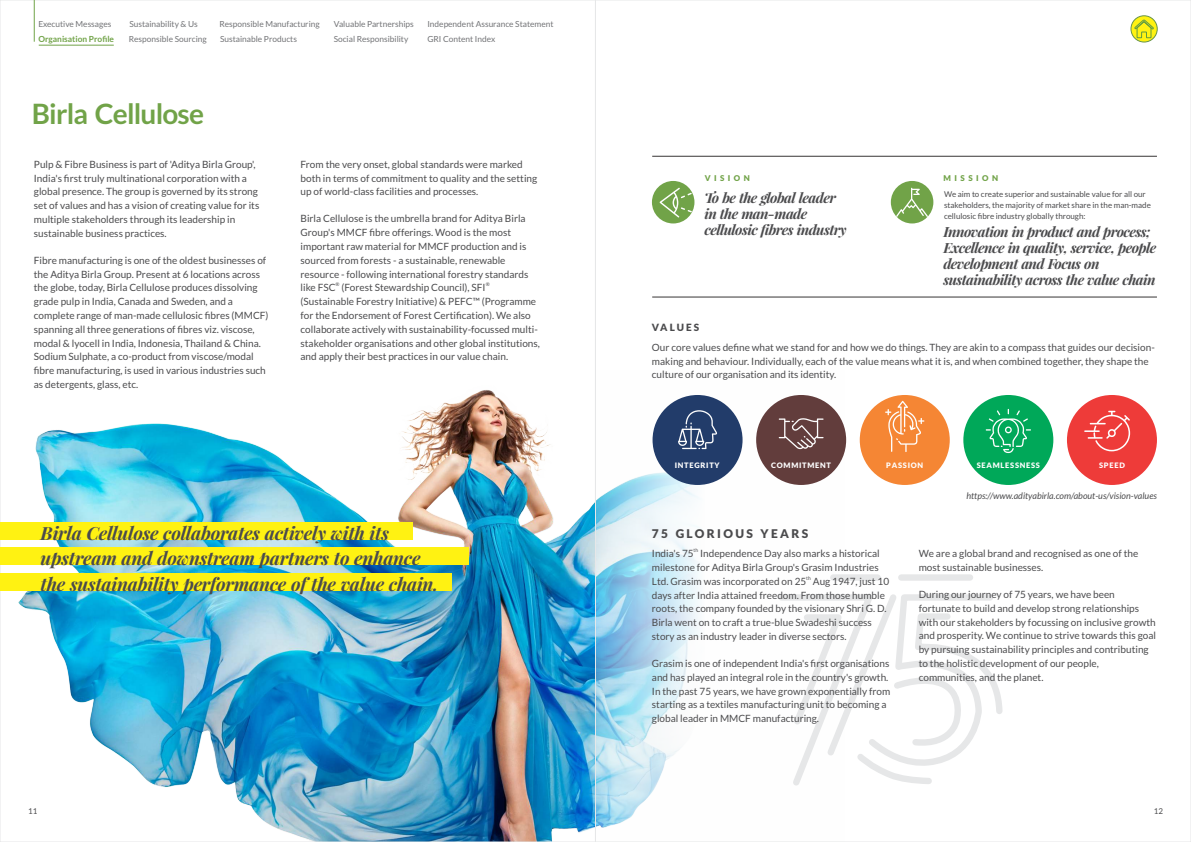
<style>
.page{position:relative;width:1191px;height:842px;background:#fff}
.page>*{position:absolute;margin:0;border:0;box-sizing:border-box;transform-origin:0 0}
.t1{font:700 28px "Lato";letter-spacing:-.03em;color:#71a348}
.t2{font:italic 700 18.1px/25.8px "Playfair Display";letter-spacing:-.015em;color:#4b4b4d}
.t3{font:italic 700 14px/16px "Playfair Display";letter-spacing:-.04em;color:#4b4b4d}
.t4{font:900 12px "Lato";letter-spacing:.2em;color:#4b4b4d}
.t5{font:10px/13.8px "Lato";color:#4b4b4d}
.t6{font:900 10px "Lato";letter-spacing:.2em;color:#4b4b4d}
.t7{font:italic 9px "Lato";color:#4b4b4d}
.t8{font:8.4px/14.5px "Lato";color:#727376}
.t9{font:700 8.4px "Lato";color:#71a348}
.t10{font:8px/11px "Lato";color:#4b4b4d}
.t11{font:900 8px "Lato";letter-spacing:.43em;color:#71a348}
.t12{font:900 7.5px "Lato";letter-spacing:.095em;color:#fefefe}
.t13{font:5px "Lato";color:#4b4b4d}
</style>
<div class="page">
<img style="left:18px;top:390px;width:575px;height:450px">
<svg style="left:597px;top:395px;width:247px;height:433px"></svg>
<div style="left:833px;top:574px;width:44px;height:7px;background:#e6e7e8"></div>
<div style="left:901px;top:574px;width:69px;height:7px;background:#e6e7e8"></div>
<svg style="left:775px;top:589px;width:228px;height:202px"></svg>
<div style="left:652px;top:181px;width:42px;height:42px;background:#71a348;border-radius:50%"></div>
<svg style="left:659px;top:188px;width:35px;height:30px"></svg>
<div style="left:891px;top:181px;width:42px;height:42px;background:#71a348;border-radius:50%"></div>
<svg style="left:892px;top:188px;width:39px;height:34px"></svg>
<div style="left:0;top:522px;width:412px;height:18px;background:#fff212"></div>
<div style="left:0;top:547px;width:468px;height:18px;background:#fff212"></div>
<div style="left:0;top:573px;width:451px;height:18px;background:#fff212"></div>
<hr style="left:652px;top:156px;width:505px;height:1px;background:#373435">
<hr style="left:652px;top:297px;width:505px;height:1px;background:#373435">
<div style="left:652px;top:395px;width:90px;height:90px;background:#223c6a;border-radius:50%"></div>
<svg style="left:678px;top:410px;width:39px;height:39px"></svg>
<div style="left:756px;top:395px;width:90px;height:90px;background:#623d3c;border-radius:50%"></div>
<svg style="left:778px;top:418px;width:45px;height:31px"></svg>
<div style="left:859px;top:395px;width:90px;height:90px;background:#f58634;border-radius:50%"></div>
<svg style="left:885px;top:401px;width:39px;height:51px"></svg>
<div style="left:963px;top:395px;width:90px;height:90px;background:#00a859;border-radius:50%"></div>
<svg style="left:985px;top:409px;width:46px;height:44px"></svg>
<div style="left:1067px;top:395px;width:90px;height:90px;background:#ee3b39;border-radius:50%"></div>
<svg style="left:1084px;top:411px;width:46px;height:40px"></svg>
<svg style="left:1130px;top:15px;width:27px;height:27px"></svg>
<svg style="left:1134px;top:19px;width:20px;height:20px"></svg>
<hr style="left:39px;top:45px;width:75px;height:1px;background:#71a348">
<hr style="left:34px;top:0;width:1px;height:42px;background:#71a348">
<p class="t8" style="left:38px;top:17px;width:74px">Executive Messages</p>
<p class="t8" style="left:129px;top:17px;width:79px">Sustainability &amp; Us<br>Responsible Sourcing</p>
<p class="t8" style="left:334px;top:17px;width:82px">Valuable Partnerships<br>Social Responsibility</p>
<p class="t8" style="left:219px;top:17px;width:102px">Responsible Manufacturing<br>Sustainable Products</p>
<p class="t8" style="left:427px;top:17px;width:128px">Independent Assurance Statement<br>GRI Content Index</p>
<p class="t9" style="left:38px;top:35px;width:77px">Organisation Profile</p>
<h1 class="t1" style="left:32px;top:102px;width:174px">Birla Cellulose</h1>
<p class="t5" style="left:34px;top:158px;width:227px">Pulp &amp; Fibre Business is part of 'Aditya Birla Group', India's first truly multinational corporation with a global presence. The group is governed by its strong set of values and has a vision of creating value for its multiple stakeholders through its leadership in sustainable business practices.</p>
<p class="t5" style="left:34px;top:254px;width:236px">Fibre manufacturing is one of the oldest businesses of the Aditya Birla Group. Present at 6 locations across the globe, today, Birla Cellulose produces dissolving grade pulp in India, Canada and Sweden, and a complete range of man-made cellulosic fibres (MMCF) spanning all three generations of fibres viz. viscose, modal &amp; lyocell in India, Indonesia, Thailand &amp; China.<br>Sodium Sulphate, a co-product from viscose/modal fibre manufacturing, is used in various industries such as detergents, glass, etc.</p>
<p class="t5" style="left:300px;top:158px;width:238px">From the very onset, global standards were marked both in terms of commitment to quality and the setting up of world-class facilities and processes.</p>
<p class="t5" style="left:300px;top:212px;width:229px">Birla Cellulose is the umbrella brand for Aditya Birla Group's MMCF fibre offerings. Wood is the most important raw material for MMCF production and is sourced from forests - a sustainable, renewable resource - following international forestry standards</p>
<p class="t13" style="left:336px;top:282px;width:5px">®</p>
<p class="t13" style="left:486px;top:282px;width:5px">®</p>
<p class="t5" style="left:300px;top:281px;width:241px">like FSC (Forest Stewardship Council), SFI (Sustainable Forestry Initiative) &amp; PEFC™ (Programme for the Endorsement of Forest Certification). We also collaborate actively with sustainability-focussed multi&shy;stakeholder organisations and other global institutions, and apply their best practices in our value chain.</p>
<h2 class="t2" style="left:41px;top:519px;width:399px">Birla Cellulose collaborates actively with its upstream and downstream partners to enhance the sustainability performance of the value chain.</h2>
<p class="t11" style="left:704px;top:174px;width:47px">VISION</p>
<h3 class="t3" style="left:704px;top:190px;width:144px">To be the global leader in the man-made cellulosic fibres industry</h3>
<p class="t11" style="left:943px;top:174px;width:56px">MISSION</p>
<p class="t10" style="left:944px;top:189px;width:208px">We aim to create superior and sustainable value for all our stakeholders, the majority of market share in the man-made cellulosic fibre industry globally through:</p>
<h3 class="t3" style="left:943px;top:223px;width:215px">Innovation in product and process; Excellence in quality, service, people development and Focus on sustainability across the value chain</h3>
<p class="t6" style="left:652px;top:323px;width:49px">VALUES</p>
<p class="t5" style="left:652px;top:341px;width:504px">Our core values define what we stand for and how we do things. They are akin to a compass that guides our decision&shy;making and behaviour. Individually, each of the value means what it is, and when combined together, they shape the culture of our organisation and its identity.</p>
<p class="t12" style="left:675px;top:462px;width:46px">INTEGRITY</p>
<p class="t12" style="left:771px;top:462px;width:61px">COMMITMENT</p>
<p class="t12" style="left:886px;top:462px;width:38px">PASSION</p>
<p class="t12" style="left:976px;top:462px;width:65px">SEAMLESSNESS</p>
<p class="t12" style="left:1099px;top:462px;width:27px">SPEED</p>
<p class="t4" style="left:652px;top:528px;width:158px">75 GLORIOUS YEARS</p>
<p class="t13" style="left:693px;top:548px;width:6px">th</p>
<p class="t5" style="left:652px;top:547px;width:229px">India's 75 Independence Day also marks a historical milestone for Aditya Birla Group's Grasim Industries</p>
<p class="t13" style="left:806px;top:576px;width:6px">th</p>
<p class="t5" style="left:652px;top:575px;width:239px">Ltd. Grasim was incorporated on 25 Aug 1947, just 10 days after India attained freedom. From those humble roots, the company founded by the visionary Shri G. D.<br>Birla went on to craft a true-blue Swadeshi success story as an industry leader in diverse sectors.</p>
<p class="t5" style="left:652px;top:657px;width:240px">Grasim is one of independent India's first organisations and has played an integral role in the country's growth.<br>In the past 75 years, we have grown exponentially from starting as a textiles manufacturing unit to becoming a global leader in MMCF manufacturing.</p>
<p class="t7" style="left:966px;top:492px;width:192px">https://www.adityabirla.com/about-us/vision-values</p>
<p class="t5" style="left:918px;top:547px;width:221px">We are a global brand and recognised as one of the most sustainable businesses.</p>
<p class="t5" style="left:918px;top:588px;width:239px">During our journey of 75 years, we have been fortunate to build and develop strong relationships with our stakeholders by focussing on inclusive growth and prosperity. We continue to strive towards this goal by pursuing sustainability principles and contributing to the holistic development of our people, communities, and the planet.</p>
<p class="t10" style="left:28px;top:806px;width:11px">11</p>
<p class="t10" style="left:1153px;top:806px;width:11px">12</p>
</div>
